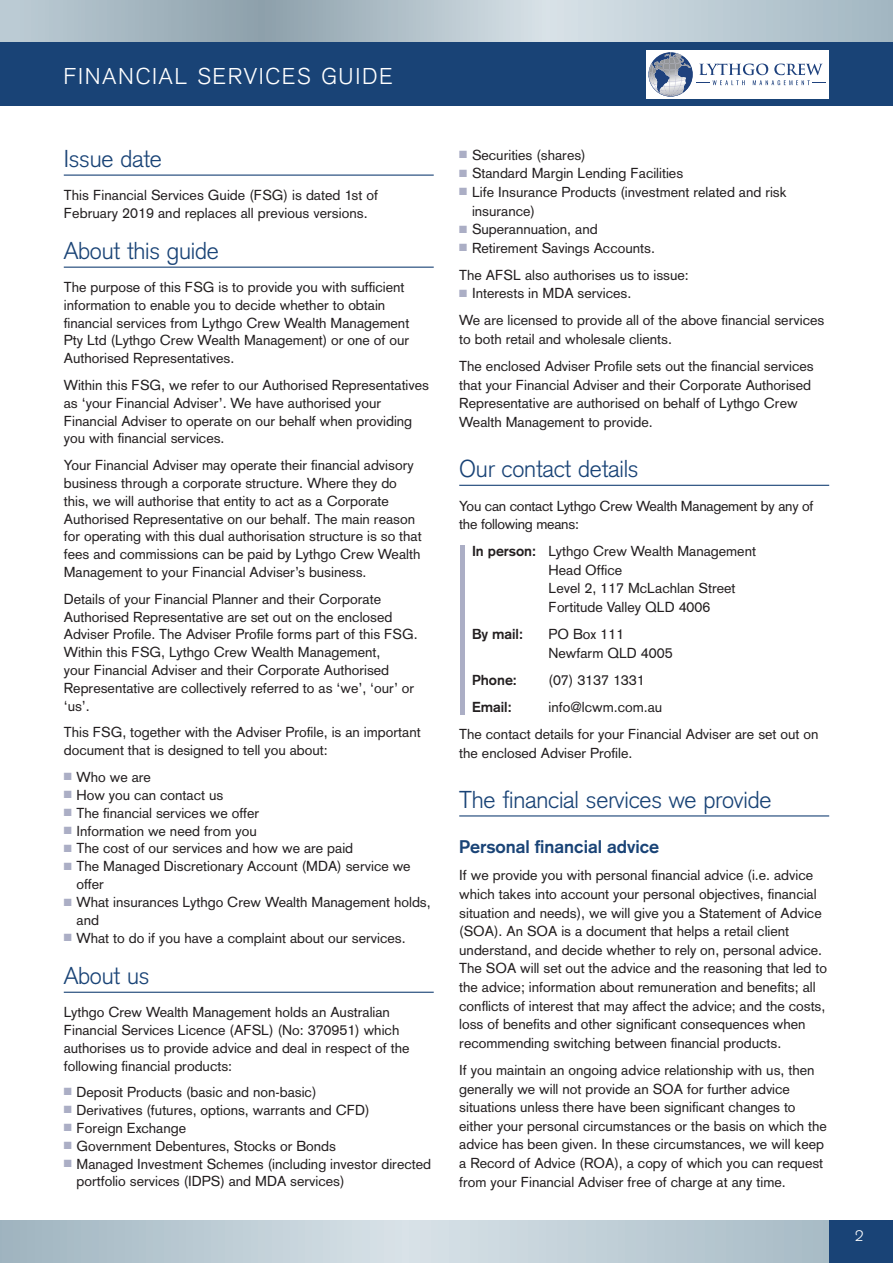
<style>
.page{position:relative;width:893px;height:1263px;background:#fff}
.page>*{position:absolute;margin:0;border:0;box-sizing:border-box;transform-origin:0 0}
.t1{font:300 24px "Akzidenz Grotesk";letter-spacing:-.01em;color:#194376}
.t2{font:300 22.5px "Akzidenz Grotesk";letter-spacing:.08em;color:#fff}
.t3{font:700 18px "Akzidenz Grotesk";color:#194376}
.t4{font:300 15px "Akzidenz Grotesk";color:#fff}
.t5{font:14.25px/17.9px "Akzidenz Grotesk";color:#231f20}
.t6{font:700 14.25px "Akzidenz Grotesk";color:#231f20}
.s1{color:#abaec5}
.s2{font-weight:700}
</style>
<div class="page">
<svg style="left:0;top:0;width:893px;height:43px;background:#aebfc9"></svg>
<div style="left:0;top:43px;width:893px;height:63px;background:#194376"></div>
<svg style="left:0;top:1220px;width:829px;height:43px;background:#bdccd5"></svg>
<div style="left:829px;top:1220px;width:64px;height:43px;background:#194376"></div>
<div style="left:646px;top:50px;width:183px;height:49px;background:#fff"></div>
<svg style="left:648px;top:52px;width:177px;height:45px"></svg>
<hr style="left:64px;top:175px;width:370px;height:1px;background:#194376">
<hr style="left:64px;top:267px;width:370px;height:1px;background:#194376">
<hr style="left:64px;top:992px;width:370px;height:1px;background:#194376">
<hr style="left:459px;top:485px;width:370px;height:1px;background:#194376">
<hr style="left:459px;top:815px;width:370px;height:1px;background:#194376">
<div style="left:460px;top:546px;width:5px;height:169px;background:#abaec5"></div>
<h2 class="t2" style="left:64px;top:63px;width:330px">FINANCIAL SERVICES GUIDE</h2>
<h1 class="t1" style="left:64px;top:145px;width:100px">Issue date</h1>
<p class="t5" style="left:64px;top:186px;width:316px">This Financial Services Guide (FSG) is dated 1st of<br>February 2019 and replaces all previous versions.</p>
<h1 class="t1" style="left:64px;top:237px;width:157px">About this guide</h1>
<p class="t5" style="left:64px;top:278px;width:347px">The purpose of this FSG is to provide you with sufficient information to enable you to decide whether to obtain financial services from Lythgo Crew Wealth Management Pty Ltd (Lythgo Crew Wealth Management) or one of our Authorised Representatives.</p>
<p class="t5" style="left:64px;top:376px;width:367px">Within this FSG, we refer to our Authorised Representatives as ‘your Financial Adviser’. We have authorised your Financial Adviser to operate on our behalf when providing you with financial services.</p>
<p class="t5" style="left:64px;top:456px;width:359px">Your Financial Adviser may operate their financial advisory business through a corporate structure. Where they do this, we will authorise that entity to act as a Corporate Authorised Representative on our behalf. The main reason for operating with this dual authorisation structure is so that fees and commissions can be paid by Lythgo Crew Wealth Management to your Financial Adviser’s business.</p>
<p class="t5" style="left:64px;top:590px;width:355px">Details of your Financial Planner and their Corporate Authorised Representative are set out on the enclosed Adviser Profile. The Adviser Profile forms part of this FSG.<br>Within this FSG, Lythgo Crew Wealth Management,<br>your Financial Adviser and their Corporate Authorised Representative are collectively referred to as ‘we’, ‘our’ or ‘us’.</p>
<p class="t5" style="left:64px;top:723px;width:358px">This FSG, together with the Adviser Profile, is an important document that is designed to tell you about:</p>
<p class="t5" style="left:64px;top:768px;width:89px"><span class="s1">■</span> Who we are</p>
<p class="t5" style="left:64px;top:786px;width:161px"><span class="s1">■</span> How you can contact us</p>
<p class="t5" style="left:64px;top:804px;width:197px"><span class="s1">■</span> The financial services we offer</p>
<p class="t5" style="left:64px;top:822px;width:194px"><span class="s1">■</span> Information we need from you</p>
<p class="t5" style="left:64px;top:839px;width:291px"><span class="s1">■</span> The cost of our services and how we are paid</p>
<p class="t5" style="left:77px;top:857px;width:336px;text-indent:-13px"><span class="s1">■</span> The Managed Discretionary Account (MDA) service we offer</p>
<p class="t5" style="left:77px;top:893px;width:356px;text-indent:-13px"><span class="s1">■</span> What insurances Lythgo Crew Wealth Management holds, and</p>
<p class="t5" style="left:64px;top:929px;width:343px"><span class="s1">■</span> What to do if you have a complaint about our services.</p>
<h1 class="t1" style="left:64px;top:962px;width:87px">About us</h1>
<p class="t5" style="left:64px;top:1003px;width:347px">Lythgo Crew Wealth Management holds an Australian Financial Services Licence (AFSL) (No: 370951) which authorises us to provide advice and deal in respect of the following financial products:</p>
<p class="t5" style="left:64px;top:1083px;width:254px"><span class="s1">■</span> Deposit Products (basic and non-basic)</p>
<p class="t5" style="left:64px;top:1101px;width:307px"><span class="s1">■</span> Derivatives (futures, options, warrants and CFD)</p>
<p class="t5" style="left:64px;top:1119px;width:124px"><span class="s1">■</span> Foreign Exchange</p>
<p class="t5" style="left:64px;top:1137px;width:274px"><span class="s1">■</span> Government Debentures, Stocks or Bonds</p>
<p class="t5" style="left:77px;top:1154px;width:356px;text-indent:-13px"><span class="s1">■</span> Managed Investment Schemes (including investor directed portfolio services (IDPS) and MDA services)</p>
<p class="t5" style="left:459px;top:146px;width:128px"><span class="s1">■</span> Securities (shares)</p>
<p class="t5" style="left:459px;top:164px;width:225px"><span class="s1">■</span> Standard Margin Lending Facilities</p>
<p class="t5" style="left:472px;top:183px;width:316px;line-height:18.6px;text-indent:-13px"><span class="s1">■</span> Life Insurance Products (investment related and risk insurance)</p>
<p class="t5" style="left:459px;top:220px;width:140px"><span class="s1">■</span> Superannuation, and</p>
<p class="t5" style="left:459px;top:234px;width:231px;line-height:27.2px"><span class="s1">■</span> Retirement Savings Accounts.<br>The AFSL also authorises us to issue:</p>
<p class="t5" style="left:459px;top:280px;width:367px;line-height:27.2px"><span class="s1">■</span> Interests in MDA services.<br>We are licensed to provide all of the above financial services</p>
<p class="t5" style="left:459px;top:325px;width:356px;line-height:27.2px">to both retail and wholesale clients.<br>The enclosed Adviser Profile sets out the financial services</p>
<p class="t5" style="left:459px;top:375px;width:353px;line-height:18.6px">that your Financial Adviser and their Corporate Authorised<br>Representative are authorised on behalf of Lythgo Crew<br>Wealth Management to provide.</p>
<h1 class="t1" style="left:459px;top:455px;width:181px">Our contact details</h1>
<p class="t5" style="left:459px;top:496px;width:356px;line-height:18.6px">You can contact Lythgo Crew Wealth Management by any of the following means:</p>
<p class="t5" style="left:549px;top:542px;width:209px;line-height:18.6px;text-indent:-77px"><span class="s2">In person:</span> Lythgo Crew Wealth Management<br>Head Office<br>Level 2, 117 McLachlan Street<br>Fortitude Valley QLD 4006</p>
<p class="t6" style="left:472px;top:626px;width:52px">By mail:</p>
<p class="t5" style="left:549px;top:625px;width:126px;line-height:18.6px">PO Box 111<br>Newfarm QLD 4005</p>
<p class="t6" style="left:472px;top:671px;width:46px">Phone:</p>
<p class="t5" style="left:549px;top:671px;width:98px">(07) 3137 1331</p>
<p class="t6" style="left:472px;top:698px;width:41px">Email:</p>
<p class="t5" style="left:459px;top:693px;width:361px;line-height:27.2px;text-indent:89px">info@lcwm.com.au<br>The contact details for your Financial Adviser are set out on</p>
<p class="t5" style="left:459px;top:744px;width:175px">the enclosed Adviser Profile.</p>
<h1 class="t1" style="left:459px;top:785px;width:314px">The financial services we provide</h1>
<p class="t3" style="left:459px;top:836px;width:201px">Personal financial advice</p>
<p class="t5" style="left:459px;top:866px;width:369px;line-height:18.6px">If we provide you with personal financial advice (i.e. advice which takes into account your personal objectives, financial situation and needs), we will give you a Statement of Advice (SOA). An SOA is a document that helps a retail client understand, and decide whether to rely on, personal advice.<br>The SOA will set out the advice and the reasoning that led to the advice; information about remuneration and benefits; all conflicts of interest that may affect the advice; and the costs, loss of benefits and other significant consequences when recommending switching between financial products.</p>
<p class="t5" style="left:459px;top:1060px;width:369px;line-height:18.6px">If you maintain an ongoing advice relationship with us, then generally we will not provide an SOA for further advice situations unless there have been significant changes to either your personal circumstances or the basis on which the advice has been given. In these circumstances, we will keep a Record of Advice (ROA), a copy of which you can request from your Financial Adviser free of charge at any time.</p>
<p class="t4" style="left:855px;top:1227px;width:10px">2</p>
</div>
